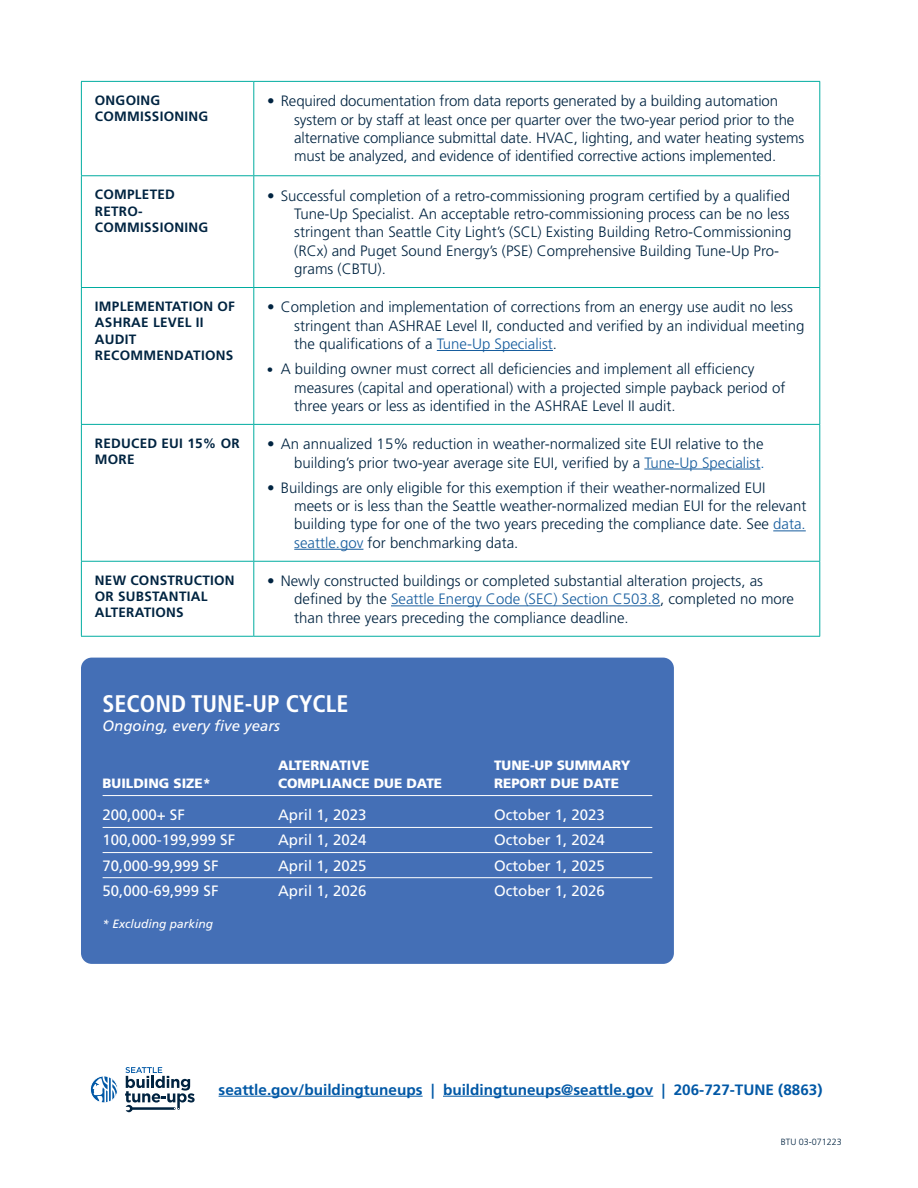
<style>
.page{position:relative;width:918px;height:1188px;background:#fff}
.page>*{position:absolute;margin:0;border:0;box-sizing:border-box;transform-origin:0 0}
.TEXT{font:700 condensed 24px "Frutiger LT Std";color:#fff}
.BULLET{font:300 15px/18.3px "Frutiger LT Std";color:#002441}
.TEXT-2{font:15px "Frutiger LT Std";color:#fff}
.INTRO{font:700 15px "Frutiger LT Std";color:#0158a6}
.TEXT-3{font:italic 15px "Frutiger LT Std";color:#fff}
.question{font:700 13.5px/16.2px "Frutiger LT Std";letter-spacing:.02em;color:#002441}
.TEXT-4{font:900 13.5px "Frutiger LT Std";color:#fff}
.TEXT-5{font:italic 12px "Frutiger LT Std";color:#fff}
.BULLET-2{font:300 9px "Frutiger LT Std";color:#002340}
.s1{color:#175d9e}
.s2{font-family:"Seattle Text";font-weight:400}
.s3{color:#0158a6}
</style>
<div class="page">
<hr style="left:219px;top:1096px;width:204px;height:1px;background:#0158a6">
<hr style="left:443px;top:1096px;width:210px;height:1px;background:#0158a6">
<svg style="left:90px;top:1076px;width:28px;height:27px"></svg>
<svg style="left:93px;top:1078px;width:23px;height:23px"></svg>
<div style="left:90px;top:1076px;width:28px;height:27px;border:1px solid #fff;border-radius:50%"></div>
<svg style="left:125px;top:1067px;width:70px;height:45px"></svg>
<div style="left:81px;top:658px;width:593px;height:306px;background:#446fb6;border-radius:11px"></div>
<hr style="left:103px;top:795px;width:549px;height:1px;background:#fff">
<hr style="left:103px;top:827px;width:549px;height:1px;background:#fff">
<hr style="left:103px;top:852px;width:549px;height:1px;background:#fff">
<hr style="left:103px;top:877px;width:549px;height:1px;background:#fff">
<svg style="left:82px;top:82px;width:737px;height:554px"></svg>
<hr style="left:81px;top:82px;width:1px;height:93px;background:#00aca0">
<hr style="left:81px;top:176px;width:1px;height:111px;background:#00aca0">
<hr style="left:81px;top:288px;width:1px;height:136px;background:#00aca0">
<hr style="left:81px;top:425px;width:1px;height:136px;background:#00aca0">
<hr style="left:81px;top:562px;width:1px;height:74px;background:#00aca0">
<hr style="left:81px;top:81px;width:173px;height:1px;background:#00aca0">
<hr style="left:254px;top:81px;width:566px;height:1px;background:#00aca0">
<hr style="left:253px;top:82px;width:1px;height:93px;background:#00aca0">
<hr style="left:819px;top:82px;width:1px;height:93px;background:#00aca0">
<hr style="left:253px;top:176px;width:1px;height:111px;background:#00aca0">
<hr style="left:819px;top:176px;width:1px;height:111px;background:#00aca0">
<hr style="left:253px;top:288px;width:1px;height:136px;background:#00aca0">
<hr style="left:819px;top:288px;width:1px;height:136px;background:#00aca0">
<hr style="left:253px;top:425px;width:1px;height:136px;background:#00aca0">
<hr style="left:819px;top:425px;width:1px;height:136px;background:#00aca0">
<hr style="left:253px;top:562px;width:1px;height:74px;background:#00aca0">
<hr style="left:819px;top:562px;width:1px;height:74px;background:#00aca0">
<hr style="left:81px;top:175px;width:173px;height:1px;background:#00aca0">
<hr style="left:81px;top:287px;width:173px;height:1px;background:#00aca0">
<hr style="left:81px;top:424px;width:173px;height:1px;background:#00aca0">
<hr style="left:81px;top:561px;width:173px;height:1px;background:#00aca0">
<hr style="left:81px;top:636px;width:173px;height:1px;background:#00aca0">
<hr style="left:254px;top:175px;width:566px;height:1px;background:#00aca0">
<hr style="left:254px;top:287px;width:566px;height:1px;background:#00aca0">
<hr style="left:254px;top:424px;width:566px;height:1px;background:#00aca0">
<hr style="left:254px;top:561px;width:566px;height:1px;background:#00aca0">
<hr style="left:254px;top:636px;width:566px;height:1px;background:#00aca0">
<hr style="left:437px;top:350px;width:116px;height:1px;background:#175d9e">
<hr style="left:644px;top:469px;width:116px;height:1px;background:#175d9e">
<hr style="left:773px;top:531px;width:33px;height:1px;background:#175d9e">
<hr style="left:294px;top:549px;width:69px;height:1px;background:#175d9e">
<hr style="left:391px;top:606px;width:269px;height:1px;background:#175d9e">
<p class="question" style="left:95px;top:92px;width:115px">ONGOING<br>COMMISSIONING</p>
<p class="BULLET" style="left:294px;top:92px;width:512px;text-indent:-27px">• Required documentation from data reports generated by a building automation system or by staff at least once per quarter over the two-year period prior to the alternative compliance submittal date. HVAC, lighting, and water heating systems must be analyzed, and evidence of identified corrective actions implemented.</p>
<p class="question" style="left:95px;top:187px;width:115px">COMPLETED<br>RETRO-<br>COMMISSIONING</p>
<p class="BULLET" style="left:294px;top:186px;width:499px;text-indent:-27px">• Successful completion of a retro-commissioning program certified by a qualified Tune-Up Specialist. An acceptable retro-commissioning process can be no less stringent than Seattle City Light’s (SCL) Existing Building Retro-Commissioning (RCx) and Puget Sound Energy’s (PSE) Comprehensive Building Tune-Up Pro&shy;grams (CBTU).</p>
<p class="question" style="left:95px;top:298px;width:142px">IMPLEMENTATION OF<br>ASHRAE LEVEL II<br>AUDIT<br>RECOMMENDATIONS</p>
<p class="BULLET" style="left:294px;top:298px;width:512px;text-indent:-27px">• Completion and implementation of corrections from an energy use audit no less stringent than ASHRAE Level II, conducted and verified by an individual meeting the qualifications of a <span class="s1">Tune-Up Specialist</span>.</p>
<p class="BULLET" style="left:294px;top:360px;width:493px;text-indent:-27px"><span class="s2">•</span> A building owner must correct all deficiencies and implement all efficiency measures (capital and operational) with a projected simple payback period of three years or less as identified in the ASHRAE Level II audit.</p>
<p class="question" style="left:95px;top:435px;width:146px">REDUCED EUI 15% OR<br>MORE</p>
<p class="BULLET" style="left:267px;top:435px;width:499px;text-align:right">• An annualized 15% reduction in weather-normalized site EUI relative to the building’s prior two-year average site EUI, verified by a <span class="s1">Tune-Up Specialist</span><span class="s3">.</span></p>
<p class="BULLET" style="left:294px;top:479px;width:514px;text-indent:-27px">• Buildings are only eligible for this exemption if their weather-normalized EUI meets or is less than the Seattle weather-normalized median EUI for the relevant building type for one of the two years preceding the compliance date. See <span class="s1">data. seattle.gov</span> for benchmarking data.</p>
<p class="question" style="left:95px;top:572px;width:141px">NEW CONSTRUCTION<br>OR SUBSTANTIAL<br>ALTERATIONS</p>
<p class="BULLET" style="left:294px;top:572px;width:501px;text-indent:-27px">• Newly constructed buildings or completed substantial alteration projects, as defined by the <span class="s1">Seattle Energy Code (SEC) Section C503.8</span>, completed no more than three years preceding the compliance deadline.</p>
<p class="TEXT" style="left:103px;top:689px;width:247px">SECOND TUNE-UP CYCLE</p>
<p class="TEXT-3" style="left:103px;top:717px;width:179px">Ongoing, every five years</p>
<p class="TEXT-4" style="left:278px;top:757px;width:93px">ALTERNATIVE</p>
<p class="TEXT-4" style="left:494px;top:757px;width:138px">TUNE-UP SUMMARY</p>
<p class="TEXT-4" style="left:103px;top:776px;width:110px">BUILDING SIZE*</p>
<p class="TEXT-4" style="left:278px;top:776px;width:166px">COMPLIANCE DUE DATE</p>
<p class="TEXT-4" style="left:494px;top:776px;width:126px">REPORT DUE DATE</p>
<p class="TEXT-2" style="left:103px;top:806px;width:84px">200,000+ SF</p>
<p class="TEXT-2" style="left:278px;top:806px;width:90px">April 1, 2023</p>
<p class="TEXT-2" style="left:494px;top:806px;width:112px">October 1, 2023</p>
<p class="TEXT-2" style="left:103px;top:831px;width:134px">100,000-199,999 SF</p>
<p class="TEXT-2" style="left:278px;top:831px;width:90px">April 1, 2024</p>
<p class="TEXT-2" style="left:494px;top:831px;width:112px">October 1, 2024</p>
<p class="TEXT-2" style="left:103px;top:857px;width:117px">70,000-99,999 SF</p>
<p class="TEXT-2" style="left:278px;top:857px;width:90px">April 1, 2025</p>
<p class="TEXT-2" style="left:494px;top:857px;width:112px">October 1, 2025</p>
<p class="TEXT-2" style="left:103px;top:882px;width:117px">50,000-69,999 SF</p>
<p class="TEXT-2" style="left:278px;top:882px;width:90px">April 1, 2026</p>
<p class="TEXT-2" style="left:494px;top:882px;width:112px">October 1, 2026</p>
<p class="TEXT-5" style="left:103px;top:916px;width:112px">* Excluding parking</p>
<p class="INTRO" style="left:219px;top:1081px;width:605px">seattle.gov/buildingtuneups | buildingtuneups@seattle.gov | 206-727-TUNE (8863)</p>
<p class="BULLET-2" style="left:781px;top:1137px;width:63px">BTU 03-071223</p>
</div>
